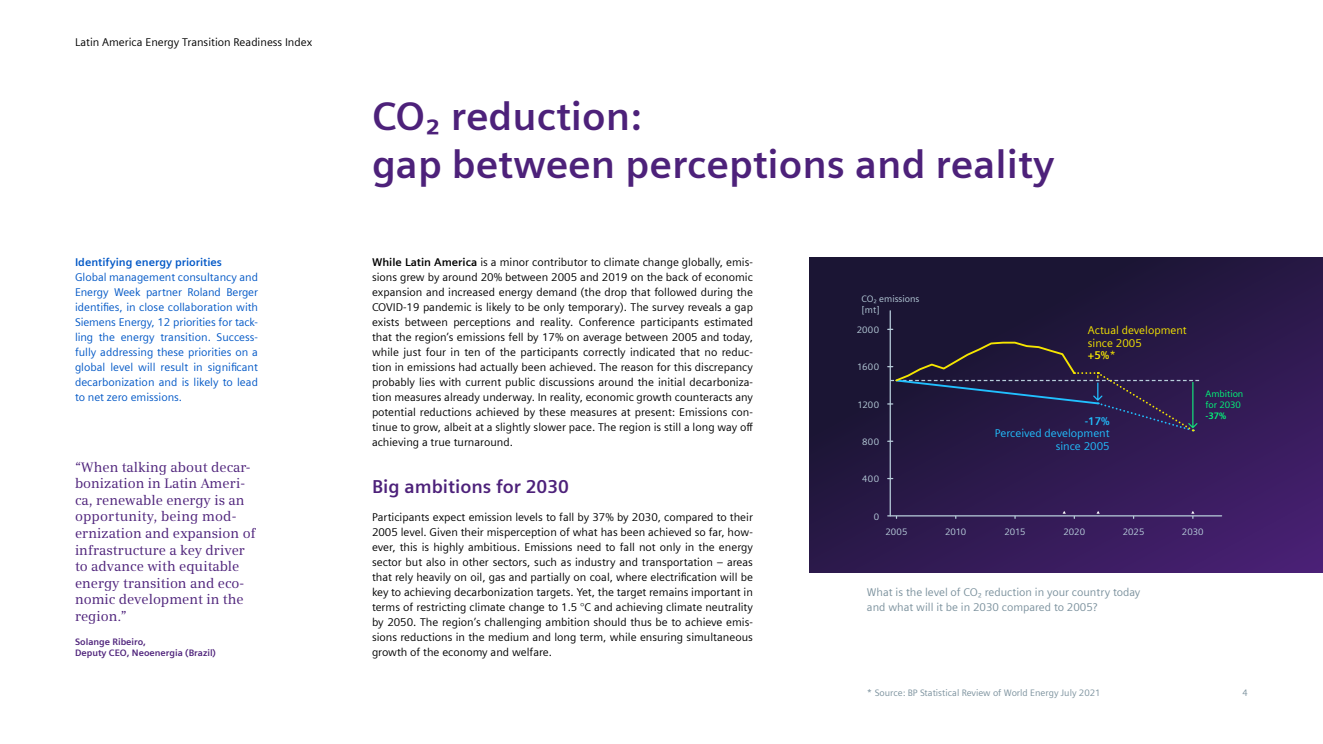
<style>
.page{position:relative;width:1323px;height:744px;background:#fff}
.page>*{position:absolute;margin:0;border:0;box-sizing:border-box;transform-origin:0 0}
.t1{font:700 40px/48px "Siemens Sans";color:#4d217a}
.t2{font:700 18.75px "Siemens Sans";color:#4d217a}
.t3{font:13.75px/16.5px "Siemens Serif";color:#4d217a}
.t4{font:11.25px/15px "Siemens Sans";color:#000;text-align:justify}
.t5{font:11.25px/15px "Siemens Sans";color:#0057c6;text-align:justify}
.t6{font:11.25px/15px "Siemens Sans";color:#7b919d}
.t7{font:11.25px/12.5px "Siemens Sans";color:#f6e600}
.t8{font:11.25px/12.5px "Siemens Sans";color:#21c0ff;text-align:right}
.t9{font:700 11.25px "Siemens Sans";color:#0057c6}
.t10{font:700 11.25px "Siemens Sans";color:#21c0ff}
.t11{font:9.38px/11.2px "Siemens Sans";letter-spacing:.005em;color:#b8cedb}
.t12{font:9.38px "Siemens Sans";color:#7b919d}
.t13{font:700 9.38px/11.2px "Siemens Sans";color:#4d217a}
.t14{font:9.38px/11.2px "Siemens Sans";color:#00fd79}
.t15{font:700 9.38px "Siemens Sans";color:#00fd79}
.s1{font-weight:700}
</style>
<div class="page">
<svg style="left:809px;top:258px;width:513px;height:314px;background:#2b194b"></svg>
<hr style="left:889px;top:311px;width:2px;height:205px;background:#b8cedb">
<hr style="left:887px;top:515px;width:334px;height:1px;background:#b8cedb">
<svg style="left:1191px;top:511px;width:3px;height:7px"></svg>
<svg style="left:887px;top:341px;width:312px;height:91px;background:#292045"></svg>
<p class="t4" style="left:75px;top:34px;width:239px">Latin America Energy Transition Readiness Index</p>
<p class="t9" style="left:75px;top:254px;width:148px">Identifying energy priorities</p>
<p class="t5" style="left:75px;top:269px;width:184px">Global management consultancy and Energy Week partner Roland Berger identifies, in close collaboration with Siemens Energy, 12 priorities for tack&shy;ling the energy transition. Success&shy;fully addressing these priorities on a global level will result in significant decarbonization and is likely to lead to net zero emissions.</p>
<p class="t3" style="left:75px;top:458px;width:182px">“When talking about decar&shy;bonization in Latin Ameri&shy;ca, renewable energy is an opportunity, being mod&shy;ernization and expansion of infrastructure a key driver to advance with equitable energy transition and eco&shy;nomic development in the region.”</p>
<p class="t13" style="left:75px;top:636px;width:142px">Solange Ribeiro,<br>Deputy CEO, Neoenergia (Brazil)</p>
<h1 class="t1" style="left:372px;top:90px;width:684px">CO₂ reduction:<br>gap between perceptions and reality</h1>
<p class="t4" style="left:372px;top:254px;width:382px"><span class="s1">While Latin America</span> is a minor contributor to climate change globally, emis&shy;sions grew by around 20% between 2005 and 2019 on the back of economic expansion and increased energy demand (the drop that followed during the COVID-19 pandemic is likely to be only temporary). The survey reveals a gap exists between perceptions and reality. Conference participants estimated that the region’s emissions fell by 17% on average between 2005 and today, while just four in ten of the participants correctly indicated that no reduc&shy;tion in emissions had actually been achieved. The reason for this discrepancy probably lies with current public discussions around the initial decarboniza&shy;tion measures already underway. In reality, economic growth counteracts any potential reductions achieved by these measures at present: Emissions con&shy;tinue to grow, albeit at a slightly slower pace. The region is still a long way off achieving a true turnaround.</p>
<h2 class="t2" style="left:372px;top:472px;width:198px">Big ambitions for 2030</h2>
<p class="t4" style="left:372px;top:509px;width:382px">Participants expect emission levels to fall by 37% by 2030, compared to their 2005 level. Given their misperception of what has been achieved so far, how&shy;ever, this is highly ambitious. Emissions need to fall not only in the energy sector but also in other sectors, such as industry and transportation – areas that rely heavily on oil, gas and partially on coal, where electrification will be key to achieving decarbonization targets. Yet, the target remains important in terms of restricting climate change to 1.5 °C and achieving climate neutrality by 2050. The region’s challenging ambition should thus be to achieve emis&shy;sions reductions in the medium and long term, while ensuring simultaneous growth of the economy and welfare.</p>
<p class="t11" style="left:861px;top:293px;width:59px">CO₂ emissions [mt]</p>
<p class="t11" style="left:856px;top:323px;width:24px">2000</p>
<p class="t11" style="left:857px;top:361px;width:23px">1600</p>
<p class="t11" style="left:857px;top:398px;width:23px">1200</p>
<p class="t11" style="left:862px;top:435px;width:18px">800</p>
<p class="t11" style="left:862px;top:472px;width:18px">400</p>
<p class="t11" style="left:873px;top:510px;width:7px">0</p>
<p class="t7" style="left:1087px;top:323px;width:100px">Actual development since 2005<br><span class="s1">+5%</span>*</p>
<p class="t10" style="left:1084px;top:412px;width:26px">-17%</p>
<p class="t8" style="left:995px;top:426px;width:116px">Perceived development since 2005</p>
<p class="t14" style="left:1205px;top:387px;width:39px">Ambition for 2030</p>
<p class="t15" style="left:1205px;top:409px;width:22px">-37%</p>
<p class="t11" style="left:885px;top:525px;width:24px">2005</p>
<p class="t11" style="left:945px;top:525px;width:23px">2010</p>
<p class="t11" style="left:1004px;top:525px;width:23px">2015</p>
<p class="t11" style="left:1063px;top:525px;width:23px">2020</p>
<p class="t11" style="left:1122px;top:525px;width:23px">2025</p>
<p class="t11" style="left:1182px;top:525px;width:23px">2030</p>
<p class="t6" style="left:867px;top:584px;width:275px">What is the level of CO₂ reduction in your country today and what will it be in 2030 compared to 2005?</p>
<p class="t12" style="left:867px;top:686px;width:235px">* Source: BP Statistical Review of World Energy July 2021</p>
<p class="t12" style="left:1242px;top:686px;width:7px">4</p>
</div>
